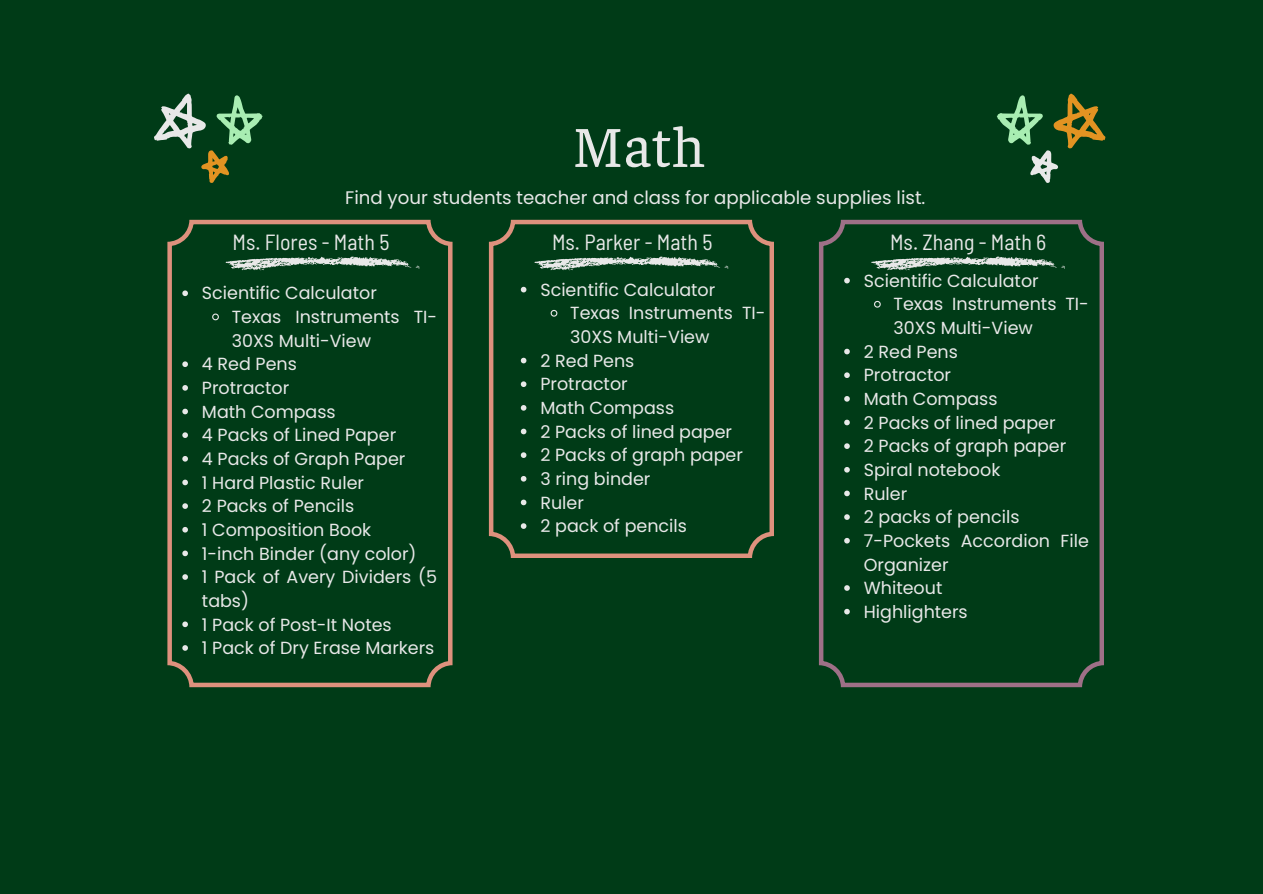
<style>
.page{position:relative;width:1263px;height:894px;background:#fff}
.page>*{position:absolute;margin:0;border:0;box-sizing:border-box;transform-origin:0 0}
.t1{font:58.35px "Faustina";color:#e8e8e8}
.t2{font:semi-condensed 21.9px "Barlow";color:#e8e8e8}
.t3{font:18.15px "Poppins";color:#e8e8e8}
.t4{font:17.55px/23.7px "Poppins";color:#e8e8e8}
</style>
<div class="page">
<div style="left:0;top:0;width:1263px;height:893px;background:#003b17"></div>
<svg style="left:167px;top:220px;width:285px;height:466px"></svg>
<svg style="left:489px;top:220px;width:284px;height:337px"></svg>
<svg style="left:819px;top:220px;width:284px;height:466px"></svg>
<svg style="left:226px;top:256px;width:193px;height:14px"></svg>
<svg style="left:535px;top:256px;width:193px;height:14px"></svg>
<svg style="left:871px;top:256px;width:194px;height:14px"></svg>
<svg style="left:997px;top:94px;width:108px;height:89px"></svg>
<svg style="left:182px;top:290px;width:6px;height:6px"></svg>
<svg style="left:211px;top:312px;width:9px;height:9px"></svg>
<svg style="left:182px;top:361px;width:6px;height:6px"></svg>
<svg style="left:182px;top:385px;width:6px;height:5px"></svg>
<svg style="left:182px;top:408px;width:6px;height:6px"></svg>
<svg style="left:182px;top:432px;width:6px;height:6px"></svg>
<svg style="left:182px;top:456px;width:6px;height:5px"></svg>
<svg style="left:182px;top:479px;width:6px;height:6px"></svg>
<svg style="left:182px;top:503px;width:6px;height:5px"></svg>
<svg style="left:182px;top:526px;width:6px;height:6px"></svg>
<svg style="left:182px;top:550px;width:6px;height:6px"></svg>
<svg style="left:182px;top:574px;width:6px;height:5px"></svg>
<svg style="left:182px;top:621px;width:6px;height:6px"></svg>
<svg style="left:182px;top:645px;width:6px;height:5px"></svg>
<svg style="left:521px;top:287px;width:5px;height:5px"></svg>
<svg style="left:550px;top:309px;width:8px;height:8px"></svg>
<svg style="left:521px;top:357px;width:5px;height:6px"></svg>
<svg style="left:521px;top:381px;width:5px;height:6px"></svg>
<svg style="left:521px;top:405px;width:5px;height:5px"></svg>
<svg style="left:521px;top:428px;width:5px;height:6px"></svg>
<svg style="left:521px;top:452px;width:5px;height:6px"></svg>
<svg style="left:521px;top:476px;width:5px;height:5px"></svg>
<svg style="left:521px;top:499px;width:5px;height:6px"></svg>
<svg style="left:521px;top:523px;width:5px;height:5px"></svg>
<svg style="left:154px;top:94px;width:109px;height:89px"></svg>
<svg style="left:844px;top:278px;width:6px;height:5px"></svg>
<svg style="left:873px;top:300px;width:9px;height:8px"></svg>
<svg style="left:844px;top:348px;width:6px;height:6px"></svg>
<svg style="left:844px;top:372px;width:6px;height:6px"></svg>
<svg style="left:844px;top:396px;width:6px;height:5px"></svg>
<svg style="left:844px;top:419px;width:6px;height:6px"></svg>
<svg style="left:844px;top:443px;width:6px;height:6px"></svg>
<svg style="left:844px;top:467px;width:6px;height:5px"></svg>
<svg style="left:844px;top:490px;width:6px;height:6px"></svg>
<svg style="left:844px;top:514px;width:6px;height:5px"></svg>
<svg style="left:844px;top:537px;width:6px;height:6px"></svg>
<svg style="left:844px;top:585px;width:6px;height:5px"></svg>
<svg style="left:844px;top:608px;width:6px;height:6px"></svg>
<h1 class="t1" style="left:572px;top:106px;width:135px">Math</h1>
<h2 class="t3" style="left:345px;top:185px;width:582px">Find your students teacher and class for applicable supplies list.</h2>
<p class="t2" style="left:233px;top:228px;width:158px">Ms. Flores - Math 5</p>
<p class="t4" style="left:202px;top:281px;width:176px">Scientific Calculator</p>
<p class="t4" style="left:232px;top:305px;width:207px">Texas Instruments TI-<br>30XS Multi-View</p>
<p class="t4" style="left:202px;top:352px;width:96px">4 Red Pens</p>
<p class="t4" style="left:202px;top:376px;width:89px">Protractor</p>
<p class="t4" style="left:202px;top:399px;width:135px">Math Compass</p>
<p class="t4" style="left:202px;top:423px;width:196px">4 Packs of Lined Paper</p>
<p class="t4" style="left:202px;top:447px;width:205px">4 Packs of Graph Paper</p>
<p class="t4" style="left:202px;top:470px;width:164px">1 Hard Plastic Ruler</p>
<p class="t4" style="left:202px;top:494px;width:154px">2 Packs of Pencils</p>
<p class="t4" style="left:202px;top:517px;width:171px">1 Composition Book</p>
<p class="t4" style="left:202px;top:541px;width:216px">1-inch Binder (any color)</p>
<p class="t4" style="left:202px;top:565px;width:237px">1 Pack of Avery Dividers (5 tabs)</p>
<p class="t4" style="left:202px;top:612px;width:191px">1 Pack of Post-It Notes</p>
<p class="t4" style="left:202px;top:636px;width:234px">1 Pack of Dry Erase Markers</p>
<p class="t2" style="left:552px;top:228px;width:162px">Ms. Parker - Math 5</p>
<p class="t2" style="left:890px;top:228px;width:158px">Ms. Zhang - Math 6</p>
<p class="t4" style="left:540px;top:278px;width:176px">Scientific Calculator</p>
<h2 class="t4" style="left:570px;top:301px;width:197px">Texas Instruments TI-<br>30XS Multi-View</h2>
<p class="t4" style="left:540px;top:348px;width:95px">2 Red Pens</p>
<p class="t4" style="left:540px;top:372px;width:89px">Protractor</p>
<p class="t4" style="left:540px;top:396px;width:135px">Math Compass</p>
<p class="t4" style="left:540px;top:419px;width:193px">2 Packs of lined paper</p>
<p class="t4" style="left:540px;top:443px;width:204px">2 Packs of graph paper</p>
<p class="t4" style="left:540px;top:467px;width:112px">3 ring binder</p>
<p class="t4" style="left:540px;top:490px;width:45px">Ruler</p>
<p class="t4" style="left:540px;top:514px;width:148px">2 pack of pencils</p>
<p class="t4" style="left:864px;top:269px;width:176px">Scientific Calculator</p>
<p class="t4" style="left:894px;top:292px;width:197px">Texas Instruments TI-<br>30XS Multi-View</p>
<p class="t4" style="left:864px;top:339px;width:95px">2 Red Pens</p>
<h2 class="t4" style="left:864px;top:363px;width:89px">Protractor</h2>
<p class="t4" style="left:864px;top:387px;width:135px">Math Compass</p>
<p class="t4" style="left:864px;top:410px;width:193px">2 Packs of lined paper</p>
<p class="t4" style="left:864px;top:434px;width:204px">2 Packs of graph paper</p>
<p class="t4" style="left:864px;top:458px;width:138px">Spiral notebook</p>
<p class="t4" style="left:864px;top:481px;width:45px">Ruler</p>
<p class="t4" style="left:864px;top:505px;width:157px">2 packs of pencils</p>
<p class="t4" style="left:864px;top:528px;width:227px">7-Pockets Accordion File<br>Organizer</p>
<p class="t4" style="left:864px;top:576px;width:80px">Whiteout</p>
<p class="t4" style="left:864px;top:599px;width:105px">Highlighters</p>
</div>
